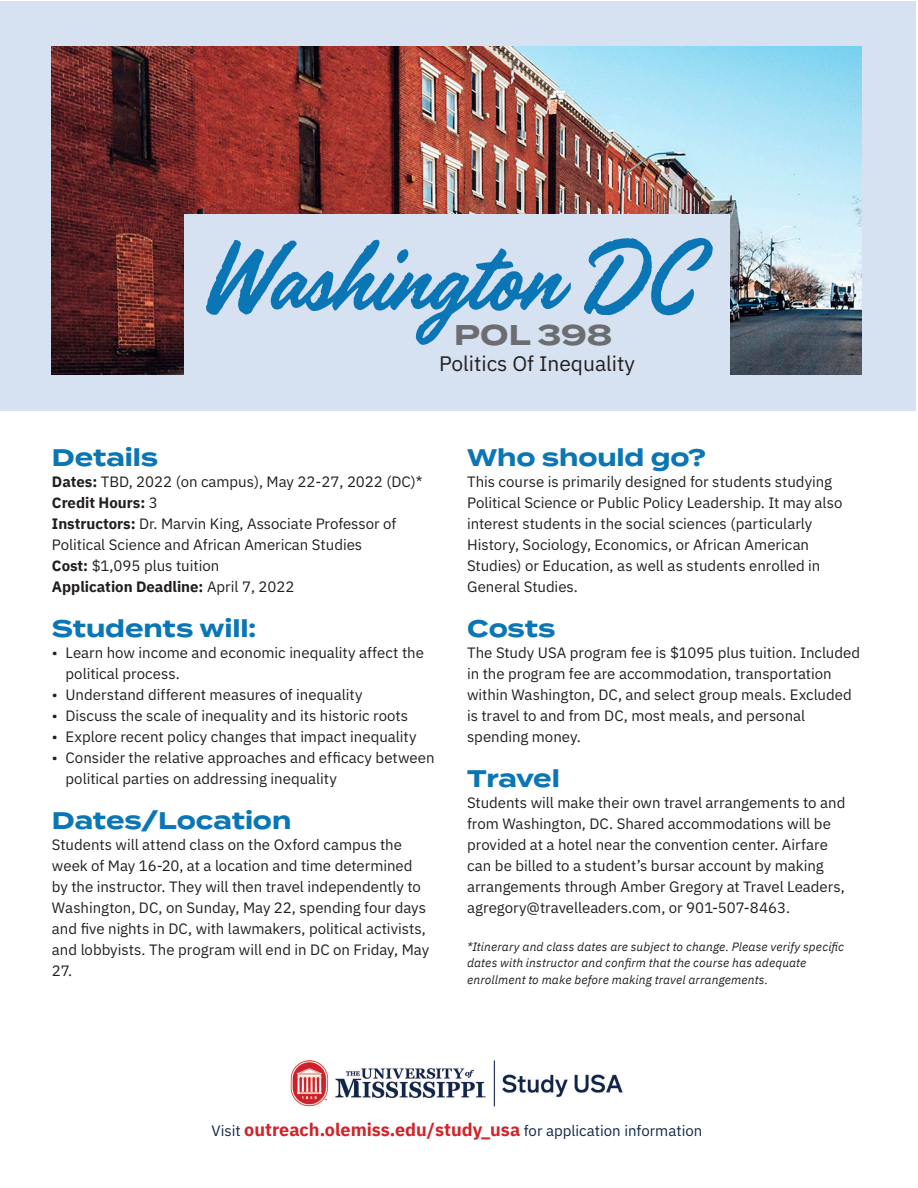
<style>
.page{position:relative;width:918px;height:1188px;background:#fff}
.page>*{position:absolute;margin:0;border:0;box-sizing:border-box;transform-origin:0 0}
.t1{font:112.5px "Handelson One";color:#0b76b5}
.t2{font:700 28.5px "Termina";color:#6c6d70}
.t3{font:700 24px "Termina";letter-spacing:-.005em;color:#0b76b5}
.t4{font:21px "IBM Plex Sans";color:#231f20}
.t5{font:15px/21px "IBM Plex Sans";color:#231f20}
.t6{font:15px "IBM Plex Sans";color:#0f274a}
.t7{font:700 15px "IBM Plex Sans";color:#231f20}
.t8{font:italic 12px/16.5px "IBM Plex Sans";letter-spacing:.01em;color:#231f20}
.s1{font-weight:700}
.s2{font-weight:400}
.s3{font-weight:700;font-size:18px;color:#d1232a}
</style>
<div class="page">
<div style="left:0;top:1px;width:916px;height:409px;background:#d6e1f1"></div>
<img style="left:52px;top:46px;width:810px;height:328px">
<div style="left:184px;top:215px;width:546px;height:179px;background:#d6e1f1"></div>
<img style="left:290px;top:1060px;width:333px;height:47px">
<p class="t1" style="left:202px;top:217px;width:493px">Washington DC</p>
<p class="t2" style="left:454px;top:314px;width:160px">POL 398</p>
<p class="t4" style="left:439px;top:347px;width:198px">Politics Of Inequality</p>
<p class="t3" style="left:52px;top:440px;width:108px">Details</p>
<p class="t5" style="left:52px;top:470px;width:372px"><span class="s1">Dates:</span> TBD, 2022 (on campus), May 22-27, 2022 (DC)*</p>
<p class="t7" style="left:52px;top:491px;width:107px">Credit Hours: <span class="s2">3</span></p>
<p class="t5" style="left:52px;top:512px;width:346px"><span class="s1">Instructors:</span> Dr. Marvin King, Associate Professor of<br>Political Science and African American Studies</p>
<p class="t5" style="left:52px;top:554px;width:169px"><span class="s1">Cost:</span> $1,095 plus tuition</p>
<p class="t7" style="left:52px;top:575px;width:244px">Application Deadline: <span class="s2">April 7, 2022</span></p>
<p class="t3" style="left:52px;top:611px;width:206px">Students will:</p>
<p class="t5" style="left:65px;top:641px;width:360px;text-indent:-14px">• Learn how income and economic inequality affect the political process.</p>
<p class="t5" style="left:52px;top:683px;width:312px">• Understand different measures of inequality</p>
<p class="t5" style="left:52px;top:704px;width:358px">• Discuss the scale of inequality and its historic roots</p>
<p class="t5" style="left:52px;top:725px;width:366px">• Explore recent policy changes that impact inequality</p>
<p class="t5" style="left:65px;top:746px;width:371px;text-indent:-14px">• Consider the relative approaches and efficacy between political parties on addressing inequality</p>
<p class="t3" style="left:52px;top:803px;width:241px">Dates/Location</p>
<p class="t5" style="left:52px;top:833px;width:379px">Students will attend class on the Oxford campus the week of May 16-20, at a location and time determined by the instructor. They will then travel independently to Washington, DC, on Sunday, May 22, spending four days and five nights in DC, with lawmakers, political activists, and lobbyists. The program will end in DC on Friday, May 27.</p>
<p class="t3" style="left:467px;top:440px;width:241px">Who should go?</p>
<p class="t5" style="left:467px;top:470px;width:377px">This course is primarily designed for students studying Political Science or Public Policy Leadership. It may also interest students in the social sciences (particularly History, Sociology, Economics, or African American Studies) or Education, as well as students enrolled in General Studies.</p>
<p class="t3" style="left:467px;top:611px;width:90px">Costs</p>
<p class="t5" style="left:467px;top:641px;width:395px">The Study USA program fee is $1095 plus tuition. Included in the program fee are accommodation, transportation within Washington, DC, and select group meals. Excluded is travel to and from DC, most meals, and personal spending money.</p>
<p class="t3" style="left:467px;top:761px;width:94px">Travel</p>
<p class="t5" style="left:467px;top:791px;width:380px">Students will make their own travel arrangements to and from Washington, DC. Shared accommodations will be provided at a hotel near the convention center. Airfare can be billed to a student’s bursar account by making arrangements through Amber Gregory at Travel Leaders, agregory@travelleaders.com, or 901-507-8463.</p>
<p class="t8" style="left:467px;top:937px;width:379px">*Itinerary and class dates are subject to change. Please verify specific dates with instructor and confirm that the course has adequate enrollment to make before making travel arrangements.</p>
<p class="t6" style="left:212px;top:1119px;width:492px">Visit <span class="s3">outreach.olemiss.edu/study_usa</span> for application information</p>
</div>
